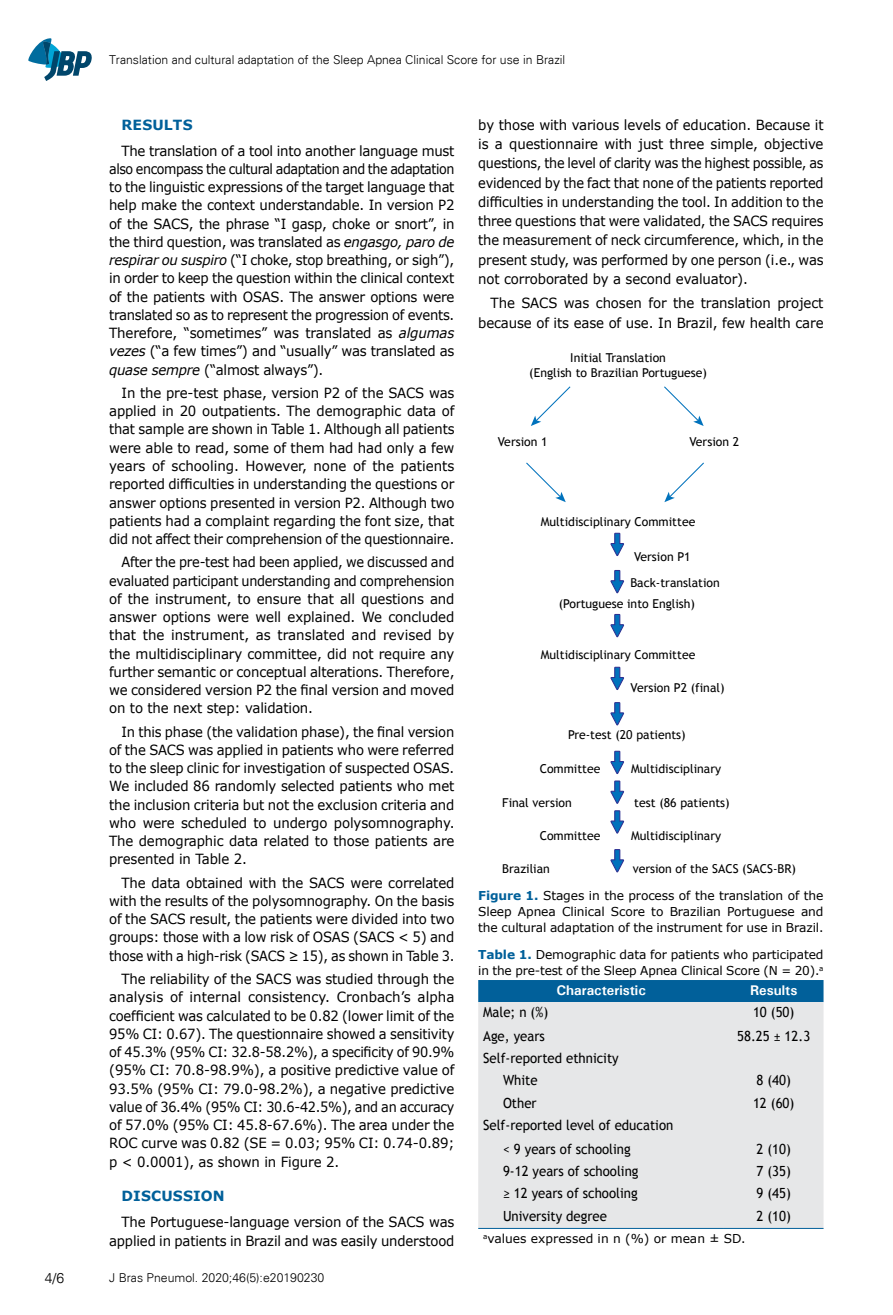
<style>
.page{position:relative;width:893px;height:1315px;background:#fff}
.page>*{position:absolute;margin:0;border:0;box-sizing:border-box;transform-origin:0 0}
.t1{font:14px/18.2px "Verdana";letter-spacing:-.01em;color:#000;text-align:justify;scale:.95 1}
.t2{font:14px/18.2px "Verdana";letter-spacing:-.01em;color:#000;text-align:justify;scale:.92 1}
.t3{font:14px/18.2px "Verdana";letter-spacing:-.01em;color:#000;text-align:justify;scale:.93 1}
.t4{font:14px/22.1px "Trebuchet MS";color:#000;scale:.94 1}
.t5{font:700 14px "Univers";color:#fff}
.t6{font:700 14px "Verdana";letter-spacing:.01em;color:#01609a}
.t7{font:300 14px "Univers";color:#000}
.t8{font:12.25px/14.7px "Trebuchet MS";color:#000;text-align:center}
.t9{font:12.25px/15.8px "Verdana";letter-spacing:-.01em;color:#000;text-align:justify}
.t10{font:300 12.25px "Univers";color:#000}
.s1{font-style:italic}
.s2{font-weight:700;color:#01609a}
</style>
<div class="page">
<svg style="left:28px;top:38px;width:64px;height:43px"></svg>
<svg style="left:531px;top:386px;width:40px;height:40px"></svg>
<svg style="left:664px;top:462px;width:40px;height:40px"></svg>
<svg style="left:526px;top:462px;width:40px;height:40px"></svg>
<svg style="left:664px;top:386px;width:40px;height:40px"></svg>
<svg style="left:610px;top:533px;width:14px;height:23px"></svg>
<svg style="left:610px;top:570px;width:14px;height:23px"></svg>
<svg style="left:610px;top:614px;width:14px;height:23px"></svg>
<svg style="left:610px;top:667px;width:14px;height:23px"></svg>
<svg style="left:610px;top:702px;width:14px;height:23px"></svg>
<svg style="left:610px;top:751px;width:14px;height:23px"></svg>
<svg style="left:610px;top:780px;width:14px;height:24px"></svg>
<svg style="left:610px;top:810px;width:14px;height:23px"></svg>
<svg style="left:610px;top:849px;width:14px;height:23px"></svg>
<div style="left:478px;top:980px;width:345px;height:22px;background:#01609a"></div>
<div style="left:478px;top:1002px;width:345px;height:226px;background:#e6e7e8"></div>
<hr style="left:478px;top:1228px;width:246px;height:1px;background:#01609a">
<hr style="left:724px;top:1228px;width:99px;height:1px;background:#01609a">
<p class="t10" style="left:109px;top:52px;width:458px">Translation and cultural adaptation of the Sleep Apnea Clinical Score for use in Brazil</p>
<p class="t6" style="left:122px;top:115px;width:73px">RESULTS</p>
<p class="t1" style="left:109px;top:141px;width:365px;text-indent:12px">The translation of a tool into another language must also encompass the cultural adaptation and the adaptation to the linguistic expressions of the target language that help make the context understandable. In version P2 of the SACS, the phrase “I gasp, choke or snort”, in the third question, was translated as <span class="s1">engasgo, paro de respirar ou suspiro</span> (“I choke, stop breathing, or sigh”), in order to keep the question within the clinical context of the patients with OSAS. The answer options were translated so as to represent the progression of events.<br>Therefore, “sometimes” was translated as <span class="s1">algumas vezes</span> (“a few times”) and “usually” was translated as <span class="s1">quase sempre</span> (“almost always”).</p>
<p class="t1" style="left:109px;top:384px;width:365px;text-indent:12px">In the pre-test phase, version P2 of the SACS was applied in 20 outpatients. The demographic data of that sample are shown in Table 1. Although all patients were able to read, some of them had had only a few years of schooling. However, none of the patients reported difficulties in understanding the questions or answer options presented in version P2. Although two patients had a complaint regarding the font size, that did not affect their comprehension of the questionnaire.</p>
<p class="t2" style="left:109px;top:553px;width:377px;text-indent:12px">After the pre-test had been applied, we discussed and evaluated participant understanding and comprehension of the instrument, to ensure that all questions and answer options were well explained. We concluded that the instrument, as translated and revised by the multidisciplinary committee, did not require any further semantic or conceptual alterations. Therefore, we considered version P2 the final version and moved on to the next step: validation.</p>
<p class="t3" style="left:109px;top:722px;width:373px;text-indent:12px">In this phase (the validation phase), the final version of the SACS was applied in patients who were referred to the sleep clinic for investigation of suspected OSAS.<br>We included 86 randomly selected patients who met the inclusion criteria but not the exclusion criteria and who were scheduled to undergo polysomnography.<br>The demographic data related to those patients are presented in Table 2.</p>
<p class="t1" style="left:109px;top:873px;width:365px;text-indent:12px">The data obtained with the SACS were correlated with the results of the polysomnography. On the basis of the SACS result, the patients were divided into two groups: those with a low risk of OSAS (SACS &lt; 5) and those with a high-risk (SACS ≥ 15), as shown in Table 3.</p>
<p class="t1" style="left:109px;top:970px;width:365px;text-indent:12px">The reliability of the SACS was studied through the analysis of internal consistency. Cronbach’s alpha coefficient was calculated to be 0.82 (lower limit of the 95% CI: 0.67). The questionnaire showed a sensitivity of 45.3% (95% CI: 32.8-58.2%), a specificity of 90.9% (95% CI: 70.8-98.9%), a positive predictive value of 93.5% (95% CI: 79.0-98.2%), a negative predictive value of 36.4% (95% CI: 30.6-42.5%), and an accuracy of 57.0% (95% CI: 45.8-67.6%). The area under the ROC curve was 0.82 (SE = 0.03; 95% CI: 0.74-0.89; p &lt; 0.0001), as shown in Figure 2.</p>
<p class="t6" style="left:122px;top:1185px;width:105px">DISCUSSION</p>
<p class="t1" style="left:109px;top:1212px;width:365px;text-align:right">The Portuguese-language version of the SACS was applied in patients in Brazil and was easily understood</p>
<p class="t7" style="left:45px;top:1269px;width:21px">4/6</p>
<p class="t10" style="left:109px;top:1270px;width:217px">J Bras Pneumol. 2020;46(5):e20190230</p>
<p class="t1" style="left:478px;top:115px;width:365px;line-height:19.2px">by those with various levels of education. Because it is a questionnaire with just three simple, objective questions, the level of clarity was the highest possible, as evidenced by the fact that none of the patients reported difficulties in understanding the tool. In addition to the three questions that were validated, the SACS requires the measurement of neck circumference, which, in the present study, was performed by one person (i.e., was not corroborated by a second evaluator).</p>
<p class="t1" style="left:478px;top:294px;width:365px;line-height:19.2px;text-align:right">The SACS was chosen for the translation project because of its ease of use. In Brazil, few health care</p>
<p class="t8" style="left:529px;top:350px;width:179px">Initial Translation<br>(English to Brazilian Portuguese)</p>
<p class="t8" style="left:498px;top:434px;width:51px">Version 1</p>
<p class="t8" style="left:690px;top:434px;width:51px">Version 2</p>
<p class="t8" style="left:541px;top:515px;width:156px">Multidisciplinary Committee</p>
<p class="t8" style="left:630px;top:544px;width:91px;line-height:26.2px;text-align:left;text-indent:4px">Version P1<br>Back-translation</p>
<p class="t8" style="left:559px;top:596px;width:138px">(Portuguese into English)</p>
<p class="t8" style="left:541px;top:648px;width:156px">Multidisciplinary Committee</p>
<p class="t8" style="left:631px;top:680px;width:95px">Version P2 (final)</p>
<p class="t8" style="left:568px;top:727px;width:119px">Pre-test (20 patients)</p>
<p class="t8" style="left:540px;top:761px;width:62px">Committee</p>
<p class="t8" style="left:631px;top:761px;width:92px">Multidisciplinary</p>
<p class="t8" style="left:502px;top:795px;width:71px">Final version</p>
<p class="t8" style="left:634px;top:795px;width:97px">test (86 patients)</p>
<p class="t8" style="left:540px;top:829px;width:62px">Committee</p>
<p class="t8" style="left:631px;top:829px;width:92px">Multidisciplinary</p>
<p class="t8" style="left:502px;top:861px;width:49px">Brazilian</p>
<p class="t8" style="left:633px;top:861px;width:165px">version of the SACS (SACS-BR)</p>
<p class="t9" style="left:478px;top:888px;width:347px"><span class="s2">Figure 1.</span> Stages in the process of the translation of the Sleep Apnea Clinical Score to Brazilian Portuguese and the cultural adaptation of the instrument for use in Brazil.</p>
<p class="t9" style="left:478px;top:947px;width:347px"><span class="s2">Table 1.</span> Demographic data for patients who participated in the pre-test of the Sleep Apnea Clinical Score (N = 20).<sup>a</sup></p>
<p class="t5" style="left:556px;top:981px;width:91px">Characteristic</p>
<p class="t5" style="left:750px;top:981px;width:49px">Results</p>
<p class="t4" style="left:483px;top:1001px;width:71px">Male; n (%)</p>
<p class="t4" style="left:753px;top:1001px;width:46px">10 (50)</p>
<p class="t4" style="left:483px;top:1025px;width:67px">Age, years</p>
<p class="t4" style="left:737px;top:1025px;width:79px">58.25 ± 12.3</p>
<p class="t4" style="left:503px;top:1047px;width:125px;text-indent:-20px">Self-reported ethnicity<br>White</p>
<p class="t4" style="left:756px;top:1069px;width:38px">8 (40)</p>
<p class="t4" style="left:503px;top:1092px;width:37px">Other</p>
<p class="t4" style="left:753px;top:1092px;width:46px">12 (60)</p>
<p class="t4" style="left:503px;top:1114px;width:183px;line-height:23.4px;text-indent:-20px">Self-reported level of education &lt; 9 years of schooling</p>
<p class="t4" style="left:756px;top:1138px;width:38px">2 (10)</p>
<p class="t4" style="left:503px;top:1160px;width:146px">9-12 years of schooling</p>
<p class="t4" style="left:756px;top:1160px;width:38px">7 (35)</p>
<p class="t4" style="left:503px;top:1182px;width:145px">≥ 12 years of schooling</p>
<p class="t4" style="left:756px;top:1182px;width:38px">9 (45)</p>
<p class="t4" style="left:503px;top:1205px;width:112px">University degree</p>
<p class="t4" style="left:756px;top:1205px;width:38px">2 (10)</p>
<p class="t9" style="left:483px;top:1230px;width:264px"><sup>a</sup>values expressed in n (%) or mean ± SD.</p>
</div>
